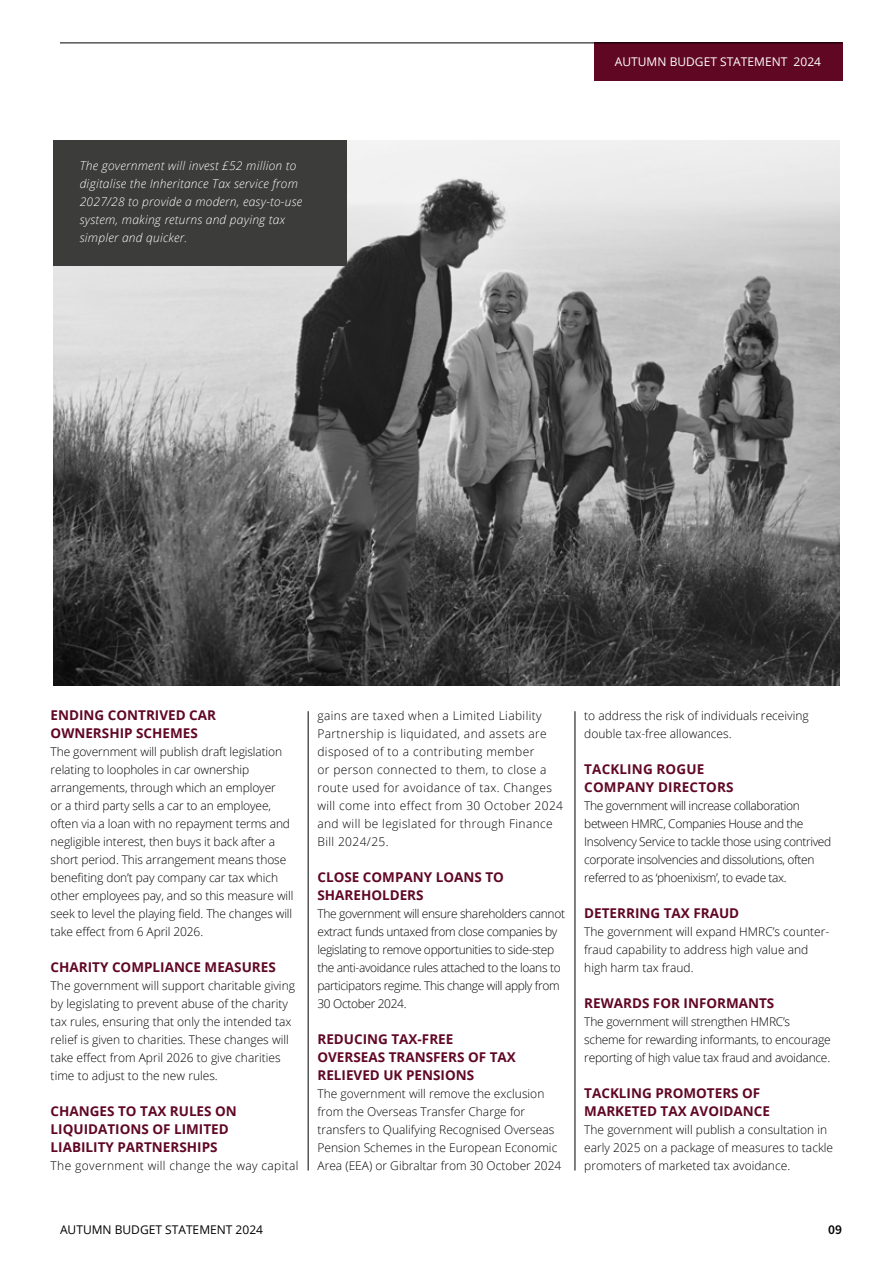
<style>
.page{position:relative;width:893px;height:1263px;background:#fff}
.page>*{position:absolute;margin:0;border:0;box-sizing:border-box;transform-origin:0 0}
.t1{font:700 13.5px/18px "Open Sans";color:#600724}
.t2{font:600 13.5px "Source Sans Pro";color:#000}
.t3{font:300 12px/18px "Open Sans";color:#000}
.t4{font:300 12px/18px "Open Sans";letter-spacing:-.03em;color:#000}
.t5{font:300 12px/18px "Open Sans";letter-spacing:.03em;color:#000}
.t6{font:italic 300 12px/18px "Open Sans";letter-spacing:.02em;color:#fff}
.t7{font:300 12px/18px "Open Sans";letter-spacing:-.02em;color:#000}
.t8{font:12px "Open Sans";color:#fff}
.t9{font:12px "Open Sans";color:#000}
</style>
<div class="page">
<hr style="left:308px;top:711px;width:1px;height:459px;background:#000">
<hr style="left:575px;top:711px;width:1px;height:459px;background:#000">
<div style="left:594px;top:43px;width:248px;height:38px;background:#600724"></div>
<hr style="left:60px;top:43px;width:782px;height:1px;background:#000">
<img style="left:53px;top:140px;width:787px;height:545px">
<div style="left:53px;top:140px;width:294px;height:125px;background:#3c3c3b"></div>
<p class="t6" style="left:80px;top:156px;width:224px">The government will invest £52 million to digitalise the Inheritance Tax service from 2027/28 to provide a modern, easy-to-use system, making returns and paying tax simpler and quicker.</p>
<p class="t8" style="left:615px;top:54px;width:208px">AUTUMN BUDGET STATEMENT 2024</p>
<p class="t1" style="left:51px;top:706px;width:167px">ENDING CONTRIVED CAR<br>OWNERSHIP SCHEMES</p>
<p class="t3" style="left:51px;top:742px;width:244px">The government will publish draft legislation relating to loopholes in car ownership arrangements, through which an employer<br>or a third party sells a car to an employee, often via a loan with no repayment terms and negligible interest, then buys it back after a short period. This arrangement means those benefiting don’t pay company car tax which other employees pay, and so this measure will seek to level the playing field. The changes will take effect from 6 April 2026.</p>
<p class="t1" style="left:51px;top:958px;width:227px">CHARITY COMPLIANCE MEASURES</p>
<p class="t3" style="left:51px;top:976px;width:246px">The government will support charitable giving by legislating to prevent abuse of the charity tax rules, ensuring that only the intended tax relief is given to charities. These changes will take effect from April 2026 to give charities time to adjust to the new rules.</p>
<p class="t1" style="left:51px;top:1102px;width:188px">CHANGES TO TAX RULES ON<br>LIQUIDATIONS OF LIMITED<br>LIABILITY PARTNERSHIPS</p>
<p class="t5" style="left:51px;top:1156px;width:250px">The government will change the way capital</p>
<p class="t5" style="left:317px;top:706px;width:247px">gains are taxed when a Limited Liability Partnership is liquidated, and assets are disposed of to a contributing member<br>or person connected to them, to close a route used for avoidance of tax. Changes will come into effect from 30 October 2024 and will be legislated for through Finance Bill 2024/25.</p>
<p class="t1" style="left:317px;top:868px;width:188px">CLOSE COMPANY LOANS TO<br>SHAREHOLDERS</p>
<p class="t4" style="left:317px;top:904px;width:249px">The government will ensure shareholders cannot extract funds untaxed from close companies by legislating to remove opportunities to side-step the anti-avoidance rules attached to the loans to participators regime. This change will apply from 30 October 2024.</p>
<p class="t1" style="left:317px;top:1030px;width:200px">REDUCING TAX-FREE<br>OVERSEAS TRANSFERS OF TAX<br>RELIEVED UK PENSIONS</p>
<p class="t3" style="left:317px;top:1084px;width:245px">The government will remove the exclusion from the Overseas Transfer Charge for transfers to Qualifying Recognised Overseas Pension Schemes in the European Economic Area (EEA) or Gibraltar from 30 October 2024</p>
<p class="t3" style="left:584px;top:706px;width:226px">to address the risk of individuals receiving double tax-free allowances.</p>
<p class="t1" style="left:584px;top:760px;width:151px">TACKLING ROGUE<br>COMPANY DIRECTORS</p>
<p class="t4" style="left:584px;top:796px;width:248px">The government will increase collaboration between HMRC, Companies House and the Insolvency Service to tackle those using contrived corporate insolvencies and dissolutions, often referred to as ‘phoenixism’, to evade tax.</p>
<p class="t1" style="left:584px;top:904px;width:156px">DETERRING TAX FRAUD</p>
<p class="t3" style="left:584px;top:922px;width:247px">The government will expand HMRC’s counter&shy;fraud capability to address high value and high harm tax fraud.</p>
<p class="t1" style="left:584px;top:994px;width:192px">REWARDS FOR INFORMANTS</p>
<p class="t7" style="left:584px;top:1012px;width:248px">The government will strengthen HMRC’s scheme for rewarding informants, to encourage reporting of high value tax fraud and avoidance.</p>
<p class="t1" style="left:584px;top:1084px;width:187px">TACKLING PROMOTERS OF<br>MARKETED TAX AVOIDANCE</p>
<p class="t3" style="left:584px;top:1120px;width:250px">The government will publish a consultation in early 2025 on a package of measures to tackle promoters of marketed tax avoidance.</p>
<p class="t9" style="left:60px;top:1221px;width:205px">AUTUMN BUDGET STATEMENT 2024</p>
<p class="t2" style="left:828px;top:1220px;width:15px">09</p>
</div>
